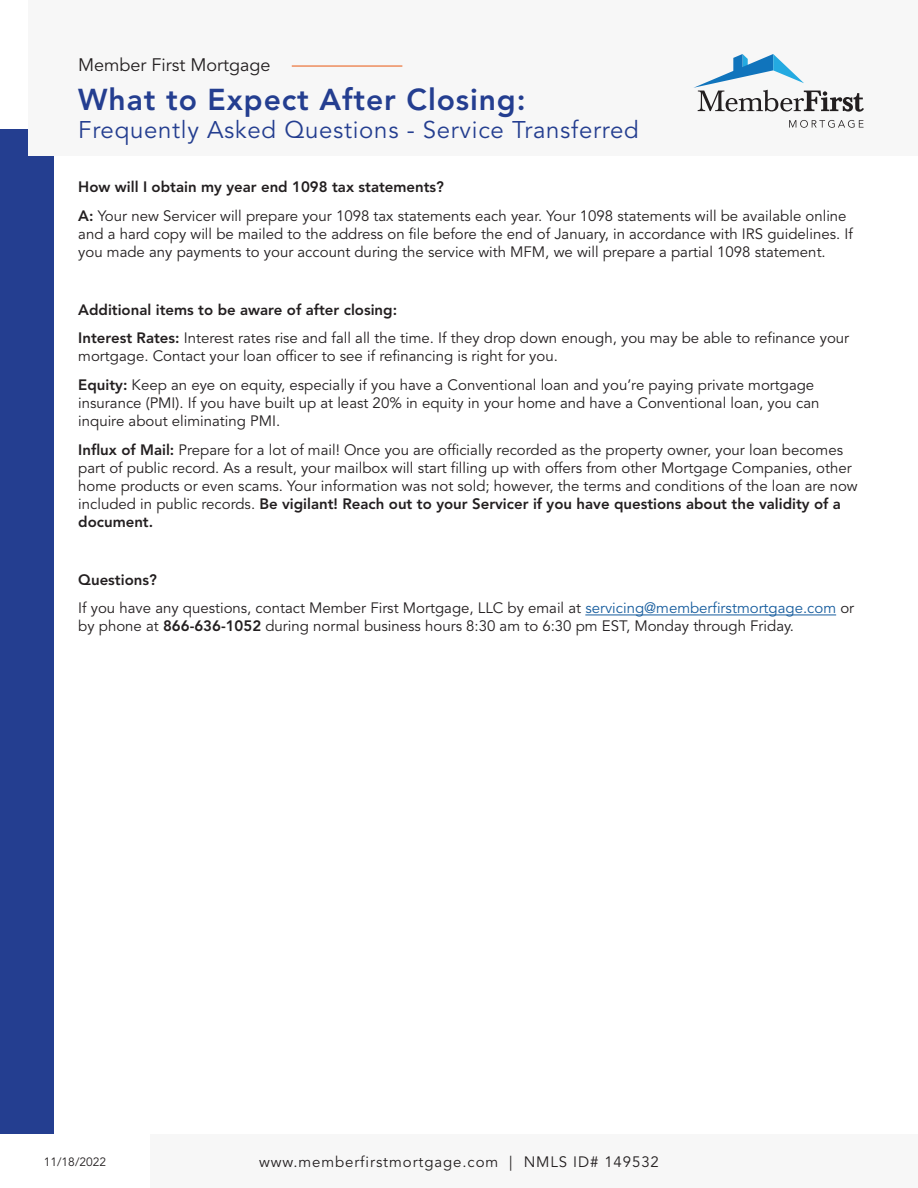
<style>
.page{position:relative;width:918px;height:1188px;background:#fff}
.page>*{position:absolute;margin:0;border:0;box-sizing:border-box;transform-origin:0 0}
.Document_Headline{font:800 30px "Avenir LT Std";letter-spacing:.03em;color:#243e90}
.Document_Headline-2{font:24px "Avenir LT Std";letter-spacing:.03em;color:#243e90}
.Company_Name{font:18px "Avenir LT Std";color:#231f20}
.Footer_Text{font:15px/18px "Avenir LT Std";color:#231f20}
.t1{font:800 15px "Avenir LT Std";color:#231f20}
.Footer_Text-2{font:15px "Avenir LT Std";letter-spacing:.06em;color:#231f20}
.Updated_Date{font:12px "Avenir LT Std";color:#231f20}
.s1{font-weight:800}
.s2{color:#175d9e}
</style>
<div class="page">
<div style="left:150px;top:1134px;width:768px;height:54px;background:#f7f7f7"></div>
<div style="left:0;top:130px;width:54px;height:1004px;background:#243e90"></div>
<div style="left:28px;top:0;width:890px;height:155px;background:#f7f7f7"></div>
<svg style="left:694px;top:54px;width:170px;height:58px"></svg>
<svg style="left:789px;top:120px;width:75px;height:8px"></svg>
<hr style="left:292px;top:65px;width:110px;height:2px;background:#ec7c45">
<hr style="left:585px;top:615px;width:251px;height:1px;background:#175d9e">
<p class="Company_Name" style="left:78px;top:55px;width:194px">Member First Mortgage</p>
<p class="Document_Headline" style="left:78px;top:82px;width:449px">What to Expect After Closing:</p>
<p class="Document_Headline-2" style="left:78px;top:116px;width:562px">Frequently Asked Questions - Service Transferred</p>
<p class="t1" style="left:78px;top:178px;width:367px">How will I obtain my year end 1098 tax statements?</p>
<p class="Footer_Text" style="left:78px;top:207px;width:776px"><span class="s1">A:</span> Your new Servicer will prepare your 1098 tax statements each year. Your 1098 statements will be available online and a hard copy will be mailed to the address on file before the end of January, in accordance with IRS guidelines. If you made any payments to your account during the service with MFM, we will prepare a partial 1098 statement.</p>
<p class="t1" style="left:78px;top:301px;width:320px">Additional items to be aware of after closing:</p>
<p class="Footer_Text" style="left:78px;top:330px;width:772px"><span class="s1">Interest Rates:</span> Interest rates rise and fall all the time. If they drop down enough, you may be able to refinance your mortgage. Contact your loan officer to see if refinancing is right for you.</p>
<p class="Footer_Text" style="left:78px;top:376px;width:743px"><span class="s1">Equity:</span> Keep an eye on equity, especially if you have a Conventional loan and you’re paying private mortgage insurance (PMI). If you have built up at least 20% in equity in your home and have a Conventional loan, you can inquire about eliminating PMI.</p>
<p class="Footer_Text" style="left:78px;top:441px;width:781px"><span class="s1">Influx of Mail:</span> Prepare for a lot of mail! Once you are officially recorded as the property owner, your loan becomes part of public record. As a result, your mailbox will start filling up with offers from other Mortgage Companies, other home products or even scams. Your information was not sold; however, the terms and conditions of the loan are now included in public records. <span class="s1">Be vigilant! Reach out to your Servicer if you have questions about the validity of a document.</span></p>
<p class="t1" style="left:78px;top:571px;width:80px">Questions?</p>
<p class="Footer_Text" style="left:78px;top:600px;width:777px">If you have any questions, contact Member First Mortgage, LLC by email at <span class="s2">servicing@memberfirstmortgage.com</span> or by phone at <span class="s1">866-636-1052</span> during normal business hours 8:30 am to 6:30 pm EST, Monday through Friday.</p>
<p class="Updated_Date" style="left:44px;top:1154px;width:64px">11/18/2022</p>
<p class="Footer_Text-2" style="left:259px;top:1153px;width:401px">www.memberfirstmortgage.com | NMLS ID# 149532</p>
</div>
